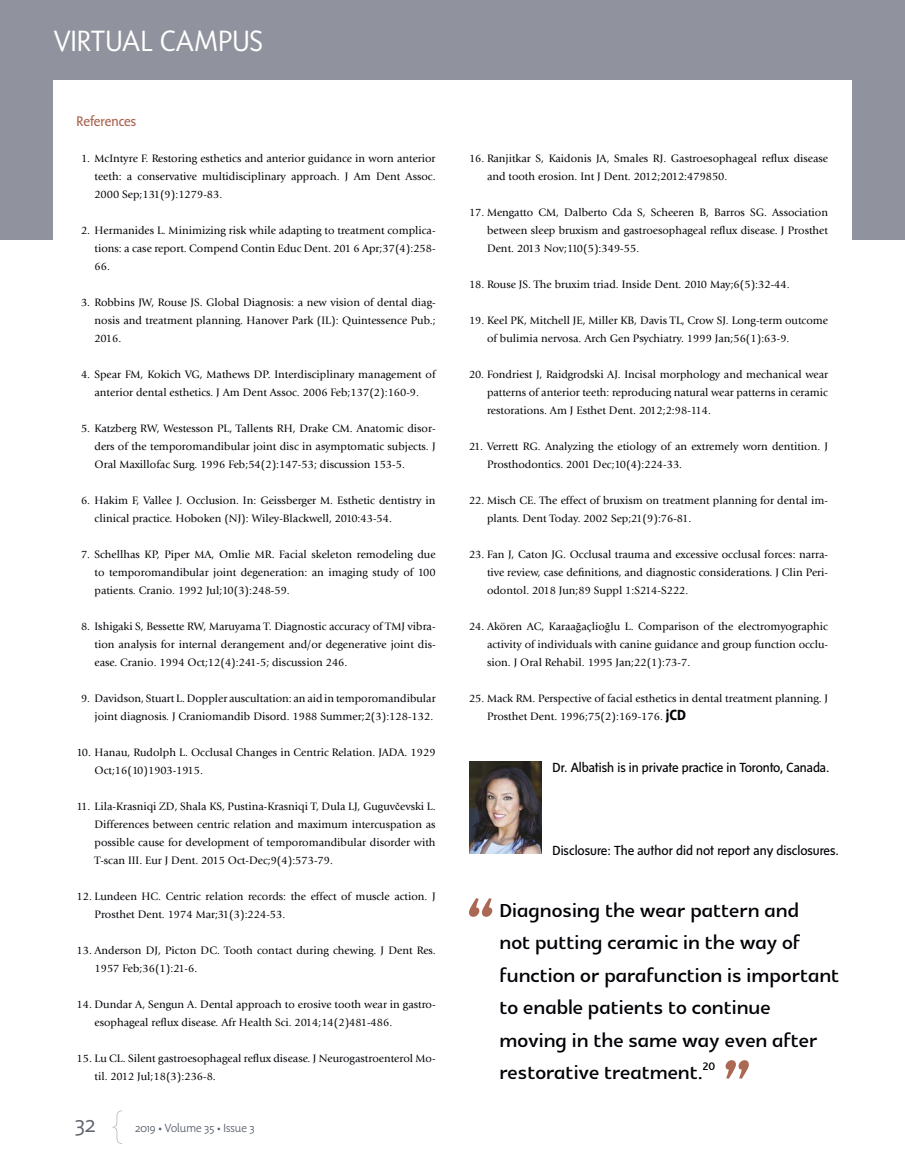
<style>
.page{position:relative;width:905px;height:1175px;background:#fff}
.page>*{position:absolute;margin:0;border:0;box-sizing:border-box;transform-origin:0 0}
.t1{font:300 30px "Sensibility";color:#fff}
.t2{font:700 27px/32.4px "Glametrix";color:#000206}
.t3{font:300 24px "Sense";color:#5d646e}
.t4{font:14.25px "Sensibility";color:#ab6854}
.t5{font:13.5px "Sense";color:#000206}
.t6{font:300 12px "Sensibility";color:#5d646e}
.t7{font:11.25px/18px "Giovanni Std";color:#000206;text-align:justify}
.s1{font-family:"Times New Roman"}
.s2{font-family:"Sense"}
.s3{font-family:"Sensibility";font-weight:700;font-size:15px}
</style>
<div class="page">
<svg style="left:112px;top:1110px;width:10px;height:33px"></svg>
<div style="left:0;top:0;width:904px;height:239px;background:#90939d"></div>
<img style="left:469px;top:762px;width:73px;height:91px">
<div style="left:53px;top:80px;width:798px;height:343px;background:#fff"></div>
<svg style="left:469px;top:898px;width:23px;height:18px"></svg>
<svg style="left:725px;top:1060px;width:23px;height:18px"></svg>
<h1 class="t1" style="left:54px;top:24px;width:210px">VIRTUAL CAMPUS</h1>
<p class="t4" style="left:76px;top:113px;width:61px">References</p>
<p class="t7" style="left:94px;top:149px;width:342px;text-indent:-14px">1. McIntyre F. Restoring esthetics and anterior guidance in worn anterior teeth: a conservative multidisciplinary approach. J Am Dent Assoc.<br>2000 Sep;131(9):1279-83.</p>
<p class="t7" style="left:94px;top:221px;width:342px;text-indent:-14px">2. Hermanides L. Minimizing risk while adapting to treatment complica&shy;tions: a case report. Compend Contin Educ Dent. 201 6 Apr;37(4):258- 66.</p>
<p class="t7" style="left:94px;top:293px;width:342px;text-indent:-14px">3. Robbins JW, Rouse JS. Global Diagnosis: a new vision of dental diag&shy;nosis and treatment planning. Hanover Park (IL): Quintessence Pub.; 2016.</p>
<p class="t7" style="left:81px;top:365px;width:356px;text-align:center">4. Spear FM, Kokich VG, Mathews DP. Interdisciplinary management of anterior dental esthetics. J Am Dent Assoc. 2006 Feb;137(2):160-9.</p>
<p class="t7" style="left:94px;top:419px;width:342px;text-indent:-14px">5. Katzberg RW, Westesson PL, Tallents RH, Drake CM. Anatomic disor&shy;ders of the temporomandibular joint disc in asymptomatic subjects. J Oral Maxillofac Surg. 1996 Feb;54(2):147-53; discussion 153-5.</p>
<p class="t7" style="left:94px;top:491px;width:342px;text-indent:-14px">6. Hakim F, Vallee J. Occlusion. In: Geissberger M. Esthetic dentistry in clinical practice. Hoboken (NJ): Wiley-Blackwell, 2010:43-54.</p>
<p class="t7" style="left:94px;top:545px;width:342px;text-indent:-14px">7. Schellhas KP, Piper MA, Omlie MR. Facial skeleton remodeling due to temporomandibular joint degeneration: an imaging study of 100 patients. Cranio. 1992 Jul;10(3):248-59.</p>
<p class="t7" style="left:94px;top:617px;width:342px;text-indent:-14px">8. Ishigaki S, Bessette RW, Maruyama T. Diagnostic accuracy of TMJ vibra&shy;tion analysis for internal derangement and/or degenerative joint dis&shy;ease. Cranio. 1994 Oct;12(4):241-5; discussion 246.</p>
<p class="t7" style="left:81px;top:689px;width:356px;text-align:right">9. Davidson, Stuart L. Doppler auscultation: an aid in temporomandibular joint diagnosis. J Craniomandib Disord. 1988 Summer;2(3):128-132.</p>
<p class="t7" style="left:94px;top:743px;width:342px;text-indent:-18px">10. Hanau, Rudolph L. Occlusal Changes in Centric Relation. JADA. 1929<br>Oct;16(10)1903-1915.</p>
<p class="t7" style="left:94px;top:797px;width:342px;text-indent:-18px">11. Lila-Krasniqi ZD, Shala KS, Pustina-Krasniqi T, Dula LJ, Guguv<span class="s1">č</span>evski L.<br>Differences between centric relation and maximum intercuspation as possible cause for development of temporomandibular disorder with T-scan III. Eur J Dent. 2015 Oct-Dec;9(4):573-79.</p>
<p class="t7" style="left:94px;top:887px;width:342px;text-indent:-18px">12. Lundeen HC. Centric relation records: the effect of muscle action. J<br>Prosthet Dent. 1974 Mar;31(3):224-53.</p>
<p class="t7" style="left:94px;top:941px;width:342px;text-indent:-18px">13. Anderson DJ, Picton DC. Tooth contact during chewing. J Dent Res.<br>1957 Feb;36(1):21-6.</p>
<p class="t7" style="left:94px;top:995px;width:342px;text-indent:-18px">14. Dundar A, Sengun A. Dental approach to erosive tooth wear in gastro&shy;esophageal reflux disease. Afr Health Sci. 2014;14(2)481-486.</p>
<p class="t7" style="left:94px;top:1049px;width:342px;text-indent:-18px">15. Lu CL. Silent gastroesophageal reflux disease. J Neurogastroenterol Mo&shy;til. 2012 Jul;18(3):236-8.</p>
<h3 class="t3" style="left:75px;top:1110px;width:22px">32</h3>
<p class="t6" style="left:135px;top:1120px;width:121px"><span class="s2">2019 •</span> Volume 35 • Issue 3</p>
<p class="t7" style="left:487px;top:149px;width:342px;text-indent:-18px">16. Ranjitkar S, Kaidonis JA, Smales RJ. Gastroesophageal reflux disease and tooth erosion. Int J Dent. 2012;2012:479850.</p>
<p class="t7" style="left:487px;top:203px;width:342px;text-indent:-18px">17. Mengatto CM, Dalberto Cda S, Scheeren B, Barros SG. Association between sleep bruxism and gastroesophageal reflux disease. J Prosthet Dent. 2013 Nov;110(5):349-55.</p>
<p class="t7" style="left:469px;top:275px;width:322px">18. Rouse JS. The bruxim triad. Inside Dent. 2010 May;6(5):32-44.</p>
<p class="t7" style="left:487px;top:311px;width:342px;text-indent:-18px">19. Keel PK, Mitchell JE, Miller KB, Davis TL, Crow SJ. Long-term outcome of bulimia nervosa. Arch Gen Psychiatry. 1999 Jan;56(1):63-9.</p>
<p class="t7" style="left:487px;top:365px;width:342px;text-indent:-18px">20. Fondriest J, Raidgrodski AJ. Incisal morphology and mechanical wear patterns of anterior teeth: reproducing natural wear patterns in ceramic restorations. Am J Esthet Dent. 2012;2:98-114.</p>
<p class="t7" style="left:487px;top:437px;width:342px;text-indent:-18px">21. Verrett RG. Analyzing the etiology of an extremely worn dentition. J<br>Prosthodontics. 2001 Dec;10(4):224-33.</p>
<p class="t7" style="left:487px;top:491px;width:342px;text-indent:-18px">22. Misch CE. The effect of bruxism on treatment planning for dental im&shy;plants. Dent Today. 2002 Sep;21(9):76-81.</p>
<p class="t7" style="left:487px;top:545px;width:342px;text-indent:-18px">23. Fan J, Caton JG. Occlusal trauma and excessive occlusal forces: narra&shy;tive review, case definitions, and diagnostic considerations. J Clin Peri&shy;odontol. 2018 Jun;89 Suppl 1:S214-S222.</p>
<p class="t7" style="left:487px;top:617px;width:342px;text-indent:-18px">24. Akören AC, Karaa<span class="s1">ğ</span>açlio<span class="s1">ğ</span>lu L. Comparison of the electromyographic activity of individuals with canine guidance and group function occlu&shy;sion. J Oral Rehabil. 1995 Jan;22(1):73-7.</p>
<p class="t7" style="left:487px;top:689px;width:342px;text-indent:-18px">25. Mack RM. Perspective of facial esthetics in dental treatment planning. J<br>Prosthet Dent. 1996;75(2):169-176. <span class="s3">jCD</span></p>
<p class="t5" style="left:552px;top:760px;width:278px">Dr. Albatish is in private practice in Toronto, Canada.</p>
<p class="t5" style="left:552px;top:842px;width:288px">Disclosure: The author did not report any disclosures.</p>
<h2 class="t2" style="left:499px;top:895px;width:341px">Diagnosing the wear pattern and<br>not putting ceramic in the way of function or parafunction is important to enable patients to continue moving in the same way even after restorative treatment.<sup>20</sup></h2>
</div>
